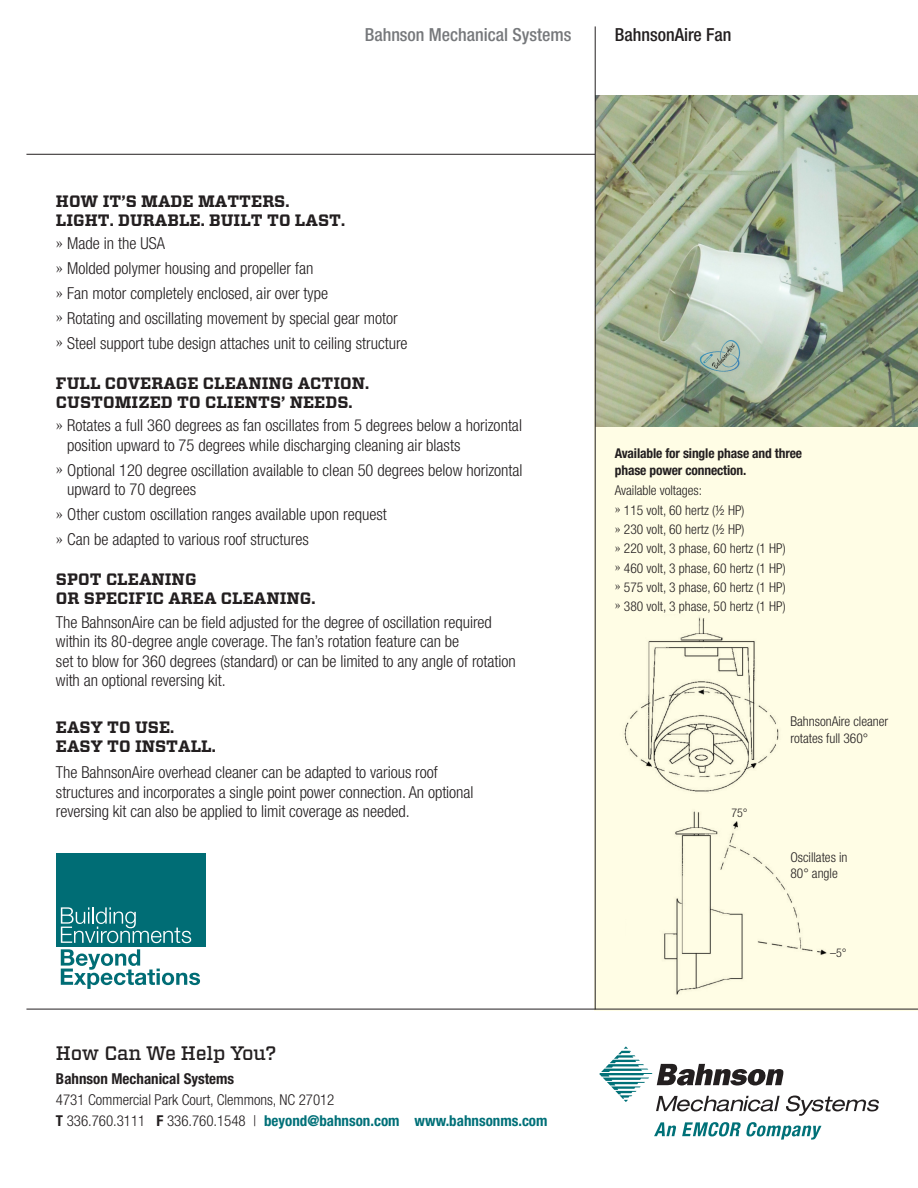
<style>
.page{position:relative;width:918px;height:1188px;background:#fff}
.page>*{position:absolute;margin:0;border:0;box-sizing:border-box;transform-origin:0 0}
.t1{font:500 19.5px "Vitesse";letter-spacing:-.015em;color:#231f20}
.Eyebrow_copy{font:500 condensed 18px "Helvetica Neue";color:#76787b}
.Eyebrow_copy-2{font:500 condensed 18px "Helvetica Neue";color:#231f20}
.Body_copy{font:300 condensed 16.5px/19.5px "Helvetica Neue";color:#231f20}
.Body_copy-2{font:700 16.5px "Vitesse";color:#231f20}
.t2{font:300 condensed 15px/21px "Helvetica Neue";letter-spacing:-.005em;color:#231f20}
.t3{font:700 condensed 15px "Helvetica Neue";color:#007078}
.Body_copy-3{font:300 condensed 13.5px/16.5px "Helvetica Neue";color:#231f20}
.Body_copy-4{font:700 condensed 13.5px/16.5px "Helvetica Neue";letter-spacing:-.01em;color:#231f20}
.Body_copy-5{font:300 condensed 12px "Helvetica Neue";color:#231f20}
.s1{font-family:"Minion";font-weight:400;font-stretch:normal}
.s2{font-weight:700}
.s3{color:#231f20}
.s4{font-weight:300;color:#231f20}
</style>
<div class="page">
<svg style="left:654px;top:1122px;width:22px;height:14px"></svg>
<svg style="left:682px;top:1122px;width:140px;height:18px"></svg>
<svg style="left:599px;top:1046px;width:280px;height:70px"></svg>
<div style="left:595px;top:312px;width:323px;height:699px;background:#fffde5"></div>
<hr style="left:26px;top:1009px;width:892px;height:1px;background:#231f20">
<hr style="left:26px;top:154px;width:892px;height:1px;background:#231f20">
<img style="left:596px;top:96px;width:322px;height:331px">
<img style="left:624px;top:617px;width:155px;height:175px">
<img style="left:625px;top:811px;width:209px;height:199px">
<hr style="left:595px;top:26px;width:1px;height:983px;background:#231f20">
<div style="left:56px;top:853px;width:149px;height:94px;background:#006d75"></div>
<svg style="left:61px;top:907px;width:130px;height:36px"></svg>
<svg style="left:61px;top:949px;width:139px;height:40px"></svg>
<p class="Eyebrow_copy" style="left:365px;top:23px;width:208px">Bahnson Mechanical Systems</p>
<p class="Eyebrow_copy-2" style="left:615px;top:23px;width:118px">BahnsonAire Fan</p>
<p class="Body_copy-2" style="left:56px;top:190px;width:235px">HOW IT’S MADE MATTERS.</p>
<p class="Body_copy-2" style="left:56px;top:209px;width:291px">LIGHT. DURABLE. BUILT TO LAST.</p>
<p class="Body_copy" style="left:56px;top:234px;width:110px"><span class="s1">»</span> Made in the USA</p>
<p class="Body_copy" style="left:56px;top:258px;width:259px"><span class="s1">»</span> Molded polymer housing and propeller fan</p>
<p class="Body_copy" style="left:56px;top:283px;width:274px"><span class="s1">»</span> Fan motor completely enclosed, air over type</p>
<p class="Body_copy" style="left:56px;top:308px;width:343px"><span class="s1">»</span> Rotating and oscillating movement by special gear motor</p>
<p class="Body_copy" style="left:56px;top:333px;width:353px"><span class="s1">»</span> Steel support tube design attaches unit to ceiling structure</p>
<p class="Body_copy-2" style="left:56px;top:372px;width:315px">FULL COVERAGE CLEANING ACTION.</p>
<p class="Body_copy-2" style="left:56px;top:391px;width:298px">CUSTOMIZED TO CLIENTS’ NEEDS.</p>
<p class="Body_copy" style="left:67px;top:416px;width:456px;text-indent:-11px"><span class="s1">»</span> Rotates a full 360 degrees as fan oscillates from 5 degrees below a horizontal position upward to 75 degrees while discharging cleaning air blasts</p>
<p class="Body_copy" style="left:67px;top:460px;width:457px;text-indent:-11px"><span class="s1">»</span> Optional 120 degree oscillation available to clean 50 degrees below horizontal upward to 70 degrees</p>
<p class="Body_copy" style="left:56px;top:505px;width:332px"><span class="s1">»</span> Other custom oscillation ranges available upon request</p>
<p class="Body_copy" style="left:56px;top:529px;width:254px"><span class="s1">»</span> Can be adapted to various roof structures</p>
<p class="Body_copy-2" style="left:56px;top:568px;width:142px">SPOT CLEANING</p>
<p class="Body_copy-2" style="left:56px;top:588px;width:261px">OR SPECIFIC AREA CLEANING.</p>
<p class="Body_copy" style="left:56px;top:612px;width:461px">The BahnsonAire can be field adjusted for the degree of oscillation required within its 80-degree angle coverage. The fan’s rotation feature can be<br>set to blow for 360 degrees (standard) or can be limited to any angle of rotation with an optional reversing kit.</p>
<p class="Body_copy-2" style="left:56px;top:716px;width:120px">EASY TO USE.</p>
<p class="Body_copy-2" style="left:56px;top:735px;width:161px">EASY TO INSTALL.</p>
<p class="Body_copy" style="left:56px;top:763px;width:419px">The BahnsonAire overhead cleaner can be adapted to various roof structures and incorporates a single point power connection. An optional reversing kit can also be applied to limit coverage as needed.</p>
<p class="t1" style="left:56px;top:1040px;width:222px">How Can We Help You?</p>
<p class="t2" style="left:56px;top:1068px;width:280px"><span class="s2">Bahnson Mechanical Systems<br></span>4731 Commercial Park Court, Clemmons, NC 27012</p>
<p class="t3" style="left:56px;top:1112px;width:493px"><span class="s3">T</span> <span class="s4">336.760.3111</span> <span class="s3">F</span> <span class="s4">336.760.1548 |</span> beyond@bahnson.com www.bahnsonms.com</p>
<p class="Body_copy-4" style="left:615px;top:445px;width:189px">Available for single phase and three phase power connection.</p>
<p class="Body_copy-3" style="left:615px;top:482px;width:89px">Available voltages:</p>
<p class="Body_copy-3" style="left:615px;top:502px;width:131px"><span class="s1">»</span> 115 volt, 60 hertz (½ HP)</p>
<p class="Body_copy-3" style="left:615px;top:521px;width:131px"><span class="s1">»</span> 230 volt, 60 hertz (½ HP)</p>
<p class="Body_copy-3" style="left:615px;top:540px;width:172px"><span class="s1">»</span> 220 volt, 3 phase, 60 hertz (1 HP)</p>
<p class="Body_copy-3" style="left:615px;top:559px;width:172px"><span class="s1">»</span> 460 volt, 3 phase, 60 hertz (1 HP)</p>
<p class="Body_copy-3" style="left:615px;top:579px;width:172px"><span class="s1">»</span> 575 volt, 3 phase, 60 hertz (1 HP)</p>
<p class="Body_copy-3" style="left:615px;top:598px;width:172px"><span class="s1">»</span> 380 volt, 3 phase, 50 hertz (1 HP)</p>
<p class="Body_copy-5" style="left:732px;top:806px;width:18px">75°</p>
<p class="Body_copy-3" style="left:791px;top:713px;width:99px">BahnsonAire cleaner rotates full 360°</p>
<p class="Body_copy-3" style="left:791px;top:849px;width:58px">Oscillates in</p>
<p class="Body_copy-3" style="left:791px;top:865px;width:49px">80° angle</p>
<p class="Body_copy-5" style="left:830px;top:946px;width:18px">–5°</p>
</div>
